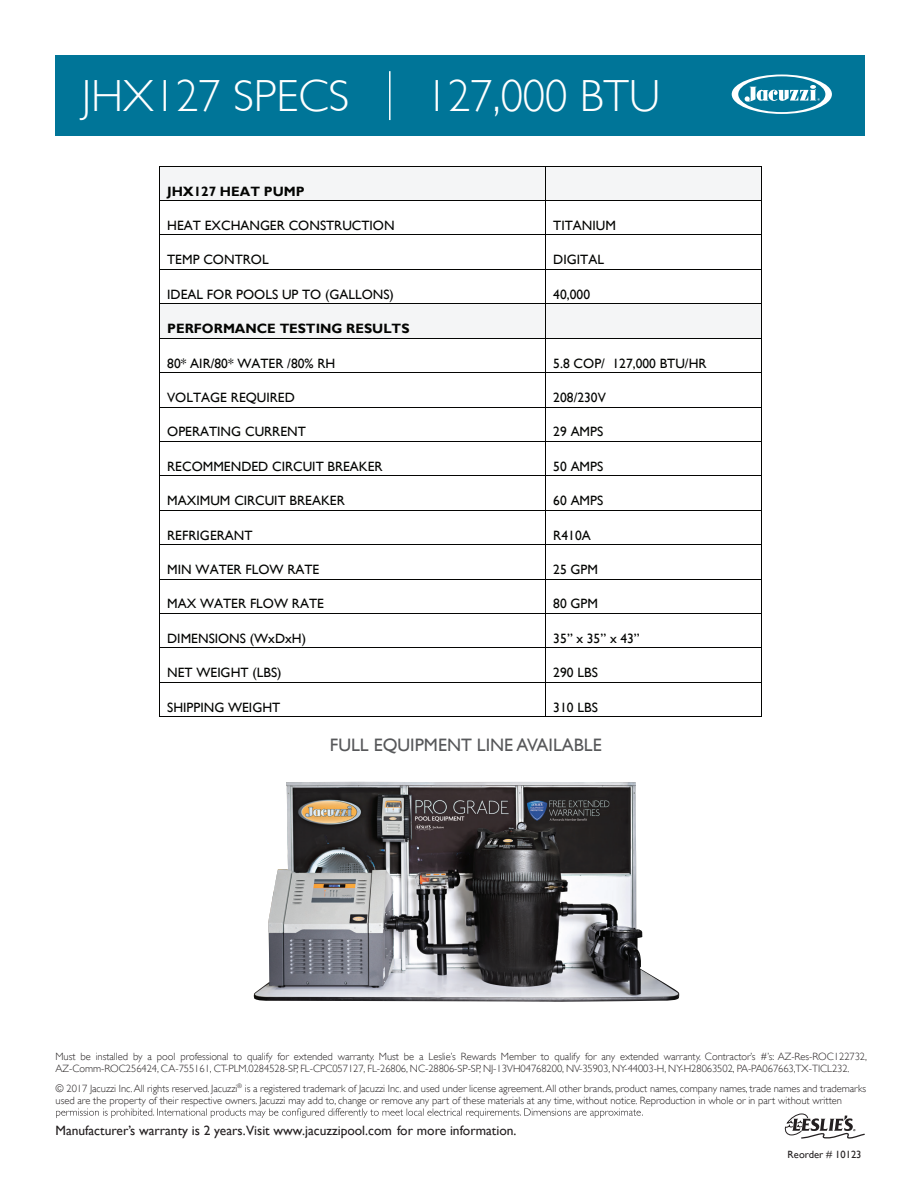
<style>
.page{position:relative;width:918px;height:1188px;background:#fff}
.page>*{position:absolute;margin:0;border:0;box-sizing:border-box;transform-origin:0 0}
.t1{font:300 45px "Gill Sans";color:#fff}
.t2{font:18px "Gill Sans";color:#57585a}
.t3{font:13.5px "Gill Sans";letter-spacing:.005em;color:#040503}
.t4{font:13.5px "Gill Sans";color:#231f20}
.t5{font:700 13.5px "Gill Sans";color:#040503}
.t6{font:300 10.5px/12px "Gill Sans";letter-spacing:-.005em;color:#231f20}
.t7{font:10.5px "Gill Sans";color:#231f20}
</style>
<div class="page">
<svg style="left:56px;top:1108px;width:587px;height:10px"></svg>
<div style="left:56px;top:55px;width:810px;height:81px;background:#007598"></div>
<svg style="left:732px;top:75px;width:100px;height:39px"></svg>
<svg style="left:785px;top:1113px;width:80px;height:26px"></svg>
<hr style="left:389px;top:71px;width:2px;height:49px;background:#fff">
<img style="left:253px;top:782px;width:426px;height:220px">
<div style="left:159px;top:167px;width:386px;height:33px;background:#f4f5f6"></div>
<div style="left:546px;top:167px;width:215px;height:33px;background:#f4f5f6"></div>
<hr style="left:159px;top:166px;width:386px;height:1px;background:#040503">
<hr style="left:546px;top:166px;width:215px;height:1px;background:#040503">
<hr style="left:159px;top:167px;width:1px;height:33px;background:#040503">
<hr style="left:545px;top:167px;width:1px;height:33px;background:#040503">
<hr style="left:761px;top:167px;width:1px;height:33px;background:#040503">
<hr style="left:159px;top:200px;width:386px;height:1px;background:#040503">
<hr style="left:546px;top:200px;width:215px;height:1px;background:#040503">
<hr style="left:159px;top:201px;width:1px;height:34px;background:#040503">
<hr style="left:545px;top:201px;width:1px;height:34px;background:#040503">
<hr style="left:761px;top:201px;width:1px;height:34px;background:#040503">
<hr style="left:159px;top:235px;width:386px;height:1px;background:#040503">
<hr style="left:546px;top:235px;width:215px;height:1px;background:#040503">
<hr style="left:159px;top:235px;width:1px;height:34px;background:#040503">
<hr style="left:545px;top:235px;width:1px;height:34px;background:#040503">
<hr style="left:761px;top:235px;width:1px;height:34px;background:#040503">
<hr style="left:159px;top:269px;width:386px;height:1px;background:#040503">
<hr style="left:546px;top:269px;width:215px;height:1px;background:#040503">
<hr style="left:159px;top:270px;width:1px;height:34px;background:#040503">
<hr style="left:545px;top:270px;width:1px;height:34px;background:#040503">
<hr style="left:761px;top:270px;width:1px;height:34px;background:#040503">
<div style="left:159px;top:304px;width:386px;height:34px;background:#f4f5f6"></div>
<div style="left:546px;top:304px;width:215px;height:34px;background:#f4f5f6"></div>
<hr style="left:159px;top:304px;width:386px;height:1px;background:#040503">
<hr style="left:546px;top:304px;width:215px;height:1px;background:#040503">
<hr style="left:159px;top:304px;width:1px;height:34px;background:#040503">
<hr style="left:545px;top:304px;width:1px;height:34px;background:#040503">
<hr style="left:761px;top:304px;width:1px;height:34px;background:#040503">
<hr style="left:159px;top:338px;width:386px;height:1px;background:#040503">
<hr style="left:546px;top:338px;width:215px;height:1px;background:#040503">
<hr style="left:159px;top:339px;width:1px;height:33px;background:#040503">
<hr style="left:545px;top:339px;width:1px;height:33px;background:#040503">
<hr style="left:761px;top:339px;width:1px;height:33px;background:#040503">
<hr style="left:159px;top:372px;width:386px;height:1px;background:#040503">
<hr style="left:546px;top:372px;width:215px;height:1px;background:#040503">
<hr style="left:159px;top:373px;width:1px;height:34px;background:#040503">
<hr style="left:545px;top:373px;width:1px;height:34px;background:#040503">
<hr style="left:761px;top:373px;width:1px;height:34px;background:#040503">
<hr style="left:159px;top:407px;width:386px;height:1px;background:#040503">
<hr style="left:546px;top:407px;width:215px;height:1px;background:#040503">
<hr style="left:159px;top:407px;width:1px;height:34px;background:#040503">
<hr style="left:545px;top:407px;width:1px;height:34px;background:#040503">
<hr style="left:761px;top:407px;width:1px;height:34px;background:#040503">
<hr style="left:159px;top:441px;width:386px;height:1px;background:#040503">
<hr style="left:546px;top:441px;width:215px;height:1px;background:#040503">
<hr style="left:159px;top:442px;width:1px;height:33px;background:#040503">
<hr style="left:545px;top:442px;width:1px;height:33px;background:#040503">
<hr style="left:761px;top:442px;width:1px;height:33px;background:#040503">
<hr style="left:159px;top:475px;width:386px;height:1px;background:#040503">
<hr style="left:546px;top:475px;width:215px;height:1px;background:#040503">
<hr style="left:159px;top:476px;width:1px;height:34px;background:#040503">
<hr style="left:545px;top:476px;width:1px;height:34px;background:#040503">
<hr style="left:761px;top:476px;width:1px;height:34px;background:#040503">
<hr style="left:159px;top:510px;width:386px;height:1px;background:#040503">
<hr style="left:546px;top:510px;width:215px;height:1px;background:#040503">
<hr style="left:159px;top:511px;width:1px;height:33px;background:#040503">
<hr style="left:545px;top:511px;width:1px;height:33px;background:#040503">
<hr style="left:761px;top:511px;width:1px;height:33px;background:#040503">
<hr style="left:159px;top:544px;width:386px;height:1px;background:#040503">
<hr style="left:546px;top:544px;width:215px;height:1px;background:#040503">
<hr style="left:159px;top:545px;width:1px;height:34px;background:#040503">
<hr style="left:545px;top:545px;width:1px;height:34px;background:#040503">
<hr style="left:761px;top:545px;width:1px;height:34px;background:#040503">
<hr style="left:159px;top:579px;width:386px;height:1px;background:#040503">
<hr style="left:546px;top:579px;width:215px;height:1px;background:#040503">
<hr style="left:159px;top:580px;width:1px;height:33px;background:#040503">
<hr style="left:545px;top:580px;width:1px;height:33px;background:#040503">
<hr style="left:761px;top:580px;width:1px;height:33px;background:#040503">
<hr style="left:159px;top:613px;width:386px;height:1px;background:#040503">
<hr style="left:546px;top:613px;width:215px;height:1px;background:#040503">
<hr style="left:159px;top:614px;width:1px;height:34px;background:#040503">
<hr style="left:545px;top:614px;width:1px;height:34px;background:#040503">
<hr style="left:761px;top:614px;width:1px;height:34px;background:#040503">
<hr style="left:159px;top:648px;width:386px;height:1px;background:#040503">
<hr style="left:546px;top:648px;width:215px;height:1px;background:#040503">
<hr style="left:159px;top:648px;width:1px;height:34px;background:#040503">
<hr style="left:545px;top:648px;width:1px;height:34px;background:#040503">
<hr style="left:761px;top:648px;width:1px;height:34px;background:#040503">
<hr style="left:159px;top:682px;width:386px;height:1px;background:#040503">
<hr style="left:546px;top:682px;width:215px;height:1px;background:#040503">
<hr style="left:159px;top:683px;width:1px;height:33px;background:#040503">
<hr style="left:159px;top:716px;width:386px;height:1px;background:#040503">
<hr style="left:545px;top:683px;width:1px;height:33px;background:#040503">
<hr style="left:546px;top:716px;width:215px;height:1px;background:#040503">
<hr style="left:761px;top:683px;width:1px;height:33px;background:#040503">
<h1 class="t1" style="left:82px;top:70px;width:269px">JHX127 SPECS</h1>
<h1 class="t1" style="left:426px;top:70px;width:236px">127,000 BTU</h1>
<p class="t5" style="left:167px;top:183px;width:139px">JHX127 HEAT PUMP</p>
<p class="t3" style="left:167px;top:218px;width:229px">HEAT EXCHANGER CONSTRUCTION</p>
<p class="t3" style="left:553px;top:218px;width:64px">TITANIUM</p>
<p class="t3" style="left:167px;top:252px;width:103px">TEMP CONTROL</p>
<p class="t3" style="left:553px;top:252px;width:52px">DIGITAL</p>
<p class="t3" style="left:167px;top:286px;width:228px">IDEAL FOR POOLS UP TO (GALLONS)</p>
<p class="t3" style="left:553px;top:286px;width:38px">40,000</p>
<p class="t5" style="left:167px;top:321px;width:244px">PERFORMANCE TESTING RESULTS</p>
<p class="t3" style="left:167px;top:355px;width:170px">80* AIR/80* WATER /80% RH</p>
<p class="t3" style="left:553px;top:355px;width:155px">5.8 COP/ 127,000 BTU/HR</p>
<p class="t3" style="left:167px;top:390px;width:129px">VOLTAGE REQUIRED</p>
<p class="t3" style="left:553px;top:390px;width:54px">208/230V</p>
<p class="t3" style="left:167px;top:424px;width:140px">OPERATING CURRENT</p>
<p class="t3" style="left:553px;top:424px;width:51px">29 AMPS</p>
<p class="t3" style="left:167px;top:458px;width:217px">RECOMMENDED CIRCUIT BREAKER</p>
<p class="t3" style="left:553px;top:458px;width:51px">50 AMPS</p>
<p class="t3" style="left:167px;top:493px;width:179px">MAXIMUM CIRCUIT BREAKER</p>
<p class="t3" style="left:553px;top:493px;width:51px">60 AMPS</p>
<p class="t3" style="left:167px;top:527px;width:87px">REFRIGERANT</p>
<p class="t3" style="left:553px;top:527px;width:39px">R410A</p>
<p class="t3" style="left:167px;top:562px;width:154px">MIN WATER FLOW RATE</p>
<p class="t3" style="left:553px;top:562px;width:46px">25 GPM</p>
<p class="t3" style="left:167px;top:596px;width:158px">MAX WATER FLOW RATE</p>
<p class="t3" style="left:553px;top:596px;width:46px">80 GPM</p>
<p class="t3" style="left:167px;top:630px;width:140px">DIMENSIONS (WxDxH)</p>
<p class="t3" style="left:553px;top:630px;width:88px">35” x 35” x 43”</p>
<p class="t3" style="left:167px;top:665px;width:116px">NET WEIGHT (LBS)</p>
<p class="t3" style="left:553px;top:665px;width:46px">290 LBS</p>
<p class="t3" style="left:167px;top:699px;width:115px">SHIPPING WEIGHT</p>
<p class="t3" style="left:553px;top:699px;width:46px">310 LBS</p>
<h2 class="t2" style="left:330px;top:734px;width:273px">FULL EQUIPMENT LINE AVAILABLE</h2>
<p class="t6" style="left:56px;top:1050px;width:813px">Must be installed by a pool professional to qualify for extended warranty. Must be a Leslie’s Rewards Member to qualify for any extended warranty. Contractor’s #’s: AZ-Res-ROC122732,<br>AZ-Comm-ROC256424, CA-755161, CT-PLM.0284528-SP, FL-CPC057127, FL-26806, NC-28806-SP-SP, NJ-13VH04768200, NV-35903, NY-44003-H, NY-H28063502, PA-PA067663,TX-TICL232.</p>
<p class="t6" style="left:56px;top:1082px;width:812px">© 2017 Jacuzzi Inc.All rights reserved. Jacuzzi<sup>®</sup> is a registered trademark of Jacuzzi Inc. and used under license agreement.All other brands, product names, company names, trade names and trademarks used are the property of their respective owners. Jacuzzi may add to, change or remove any part of these materials at any time, without notice. Reproduction in whole or in part without written</p>
<p class="t4" style="left:56px;top:1123px;width:463px">Manufacturer’s warranty is 2 years.Visit www.jacuzzipool.com for more information.</p>
<p class="t7" style="left:788px;top:1149px;width:75px">Reorder # 10123</p>
</div>
